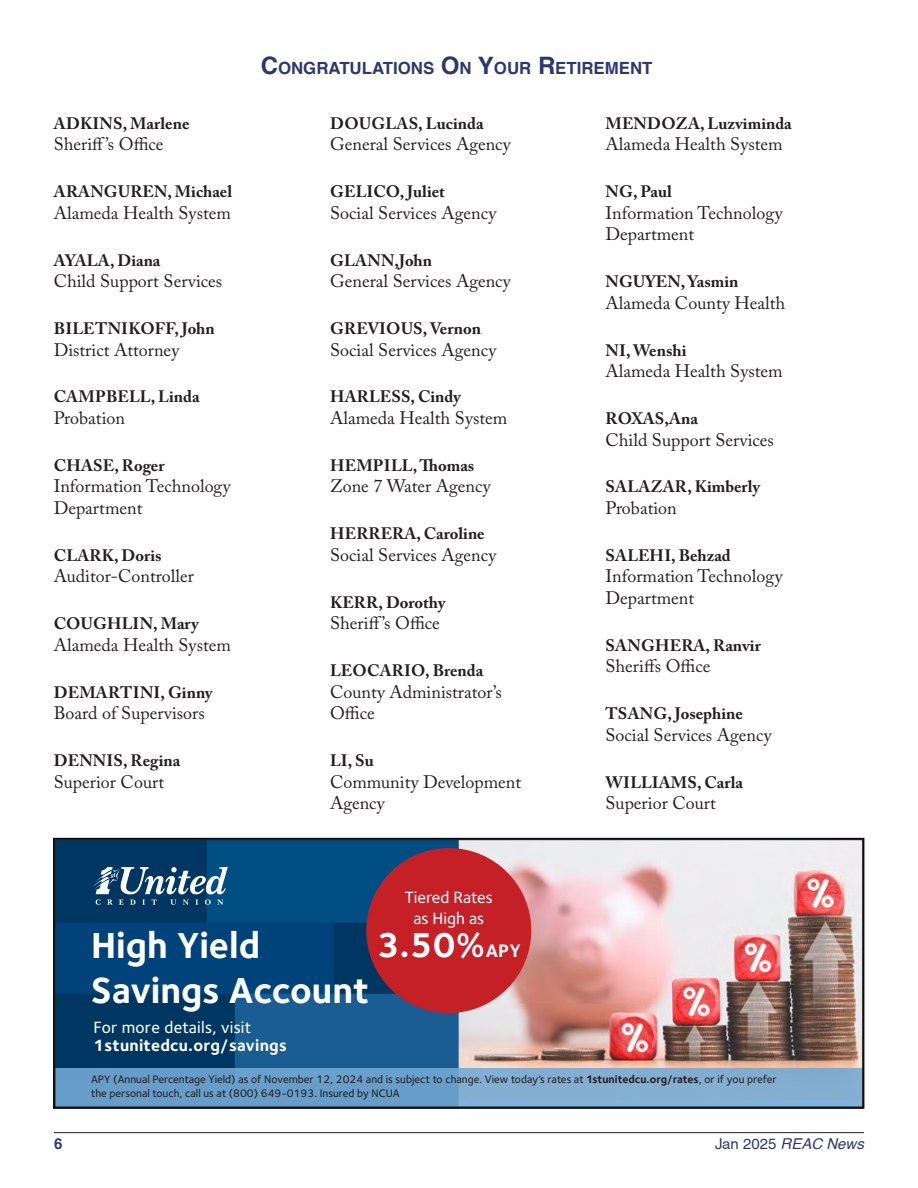
<style>
.page{position:relative;width:918px;height:1188px;background:#fff}
.page>*{position:absolute;margin:0;border:0;box-sizing:border-box;transform-origin:0 0}
.t1{font:700 37.5px "Foundry Sterling";color:#fff}
.t2{font:700 35.55px "Foundry Sterling";color:#fff}
.List_left_aligned{font:18px/21.6px "Adobe Caslon Pro";color:#231f20}
.t3{font:700 16.8px/18.8px "Foundry Sterling";letter-spacing:.01em;color:#fff}
.Section_title{font:700 16.8px "Helvetica";color:#2b3971}
.t4{font:500 16.8px/20.2px "Foundry Sterling";color:#fff;text-align:center}
.List_names_bold{font:700 16.5px "Adobe Caslon Pro";color:#231f20}
.t5{font:italic 15px "Helvetica";color:#2b3971}
.t6{font:700 15px "Helvetica";color:#2b3971}
.t7{font:500 11.25px/14.1px "Foundry Sterling";color:#231f20}
.s1{font-size:24px}
.s2{font-size:18.75px}
.s3{font-weight:500}
.s4{font-weight:700}
.s5{font-style:normal}
</style>
<div class="page">
<hr style="left:54px;top:1132px;width:810px;height:1px;background:#231f20">
<img style="left:459px;top:841px;width:402px;height:228px">
<img style="left:57px;top:841px;width:402px;height:228px">
<div style="left:55px;top:1069px;width:809px;height:39px;background:linear-gradient(to right,#5f9ac7,#8ab3d5)"></div>
<div style="left:366px;top:848px;width:165px;height:165px;background:#c52026;border-radius:50%"></div>
<svg style="left:91px;top:867px;width:137px;height:38px"></svg>
<p class="List_names_bold" style="left:54px;top:113px;width:137px">ADKINS, Marlene</p>
<p class="List_left_aligned" style="left:54px;top:133px;width:111px">Sheriff’s Office</p>
<p class="List_names_bold" style="left:54px;top:182px;width:180px">ARANGUREN, Michael</p>
<p class="List_left_aligned" style="left:54px;top:202px;width:179px">Alameda Health System</p>
<p class="List_names_bold" style="left:54px;top:250px;width:108px">AYALA, Diana</p>
<p class="List_left_aligned" style="left:54px;top:270px;width:170px">Child Support Services</p>
<p class="List_names_bold" style="left:54px;top:319px;width:163px">BILETNIKOFF, John</p>
<p class="List_left_aligned" style="left:54px;top:338px;width:127px">District Attorney</p>
<p class="List_names_bold" style="left:54px;top:387px;width:147px">CAMPBELL, Linda</p>
<p class="List_left_aligned" style="left:54px;top:407px;width:73px">Probation</p>
<p class="List_names_bold" style="left:54px;top:455px;width:112px">CHASE, Roger</p>
<p class="List_left_aligned" style="left:54px;top:475px;width:179px">Information Technology<br>Department</p>
<p class="List_names_bold" style="left:54px;top:545px;width:109px">CLARK, Doris</p>
<p class="List_left_aligned" style="left:54px;top:565px;width:142px">Auditor-Controller</p>
<p class="List_names_bold" style="left:54px;top:614px;width:146px">COUGHLIN, Mary</p>
<p class="List_left_aligned" style="left:54px;top:634px;width:179px">Alameda Health System</p>
<p class="List_names_bold" style="left:54px;top:682px;width:160px">DEMARTINI, Ginny</p>
<p class="List_left_aligned" style="left:54px;top:702px;width:153px">Board of Supervisors</p>
<p class="List_names_bold" style="left:54px;top:751px;width:128px">DENNIS, Regina</p>
<p class="List_left_aligned" style="left:54px;top:770px;width:112px">Superior Court</p>
<p class="Section_title" style="left:261px;top:55px;width:334px"><span class="s1">C</span>ONGRATULATIONS <span class="s1">O</span>N <span class="s1">Y</span>OUR <span class="s1">R</span>ETIREME</p>
<p class="Section_title" style="left:630px;top:55px;width:24px">NT</p>
<p class="List_names_bold" style="left:330px;top:113px;width:155px">DOUGLAS, Lucinda</p>
<p class="List_left_aligned" style="left:330px;top:133px;width:182px">General Services Agency</p>
<p class="List_names_bold" style="left:330px;top:182px;width:116px">GELICO, Juliet</p>
<p class="List_left_aligned" style="left:330px;top:202px;width:168px">Social Services Agency</p>
<p class="List_names_bold" style="left:330px;top:250px;width:104px">GLANN,John</p>
<p class="List_left_aligned" style="left:330px;top:270px;width:182px">General Services Agency</p>
<p class="List_names_bold" style="left:330px;top:319px;width:152px">GREVIOUS, Vernon</p>
<p class="List_left_aligned" style="left:330px;top:338px;width:168px">Social Services Agency</p>
<p class="List_names_bold" style="left:330px;top:387px;width:132px">HARLESS, Cindy</p>
<p class="List_left_aligned" style="left:330px;top:407px;width:179px">Alameda Health System</p>
<p class="List_names_bold" style="left:330px;top:455px;width:146px">HEMPILL, Thomas</p>
<p class="List_left_aligned" style="left:330px;top:475px;width:162px">Zone 7 Water Agency</p>
<p class="List_names_bold" style="left:330px;top:524px;width:156px">HERRERA, Caroline</p>
<p class="List_left_aligned" style="left:330px;top:544px;width:168px">Social Services Agency</p>
<p class="List_names_bold" style="left:330px;top:592px;width:117px">KERR, Dorothy</p>
<p class="List_left_aligned" style="left:330px;top:612px;width:111px">Sheriff’s Office</p>
<p class="List_names_bold" style="left:330px;top:661px;width:155px">LEOCARIO, Brenda</p>
<p class="List_left_aligned" style="left:330px;top:680px;width:173px">County Administrator’s<br>Office</p>
<p class="List_names_bold" style="left:330px;top:751px;width:45px">LI, Su</p>
<p class="List_left_aligned" style="left:330px;top:770px;width:193px">Community Development<br>Agency</p>
<p class="List_names_bold" style="left:606px;top:113px;width:188px">MENDOZA, Luzviminda</p>
<p class="List_left_aligned" style="left:605px;top:133px;width:179px">Alameda Health System</p>
<p class="List_names_bold" style="left:606px;top:182px;width:68px">NG, Paul</p>
<p class="List_left_aligned" style="left:605px;top:202px;width:179px">Information Technology<br>Department</p>
<p class="List_names_bold" style="left:606px;top:272px;width:134px">NGUYEN, Yasmin</p>
<p class="List_left_aligned" style="left:605px;top:292px;width:181px">Alameda County Health</p>
<p class="List_names_bold" style="left:606px;top:340px;width:82px">NI, Wenshi</p>
<p class="List_left_aligned" style="left:605px;top:360px;width:179px">Alameda Health System</p>
<p class="List_names_bold" style="left:606px;top:409px;width:94px">ROXAS,Ana</p>
<p class="List_left_aligned" style="left:605px;top:428px;width:170px">Child Support Services</p>
<p class="List_names_bold" style="left:606px;top:477px;width:156px">SALAZAR, Kimberly</p>
<p class="List_left_aligned" style="left:605px;top:497px;width:73px">Probation</p>
<p class="List_names_bold" style="left:606px;top:545px;width:127px">SALEHI, Behzad</p>
<p class="List_left_aligned" style="left:605px;top:565px;width:179px">Information Technology<br>Department</p>
<p class="List_names_bold" style="left:606px;top:635px;width:157px">SANGHERA, Ranvir</p>
<p class="List_left_aligned" style="left:605px;top:655px;width:107px">Sheriffs Office</p>
<p class="List_names_bold" style="left:606px;top:704px;width:139px">TSANG, Josephine</p>
<p class="List_left_aligned" style="left:605px;top:724px;width:168px">Social Services Agency</p>
<p class="List_names_bold" style="left:606px;top:772px;width:139px">WILLIAMS, Carla</p>
<p class="List_left_aligned" style="left:605px;top:792px;width:112px">Superior Court</p>
<p class="t4" style="left:405px;top:888px;width:89px">Tiered Rates as High as</p>
<p class="t1" style="left:91px;top:923px;width:171px">High Yield</p>
<p class="t2" style="left:377px;top:924px;width:146px">3.50%<span class="s2">APY</span></p>
<p class="t1" style="left:91px;top:968px;width:280px">Savings Account</p>
<p class="t3" style="left:93px;top:1018px;width:195px"><span class="s3">For more details, visit<br></span>1stunitedcu.org/savings</p>
<p class="t7" style="left:91px;top:1072px;width:687px">APY (Annual Percentage Yield) as of November 12, 2024 and is subject to change. View today’s rates at <span class="s4">1stunitedcu.org/rates</span>, or if you prefer the personal touch, call us at (800) 649-0193. Insured by NCUA</p>
<p class="t6" style="left:54px;top:1132px;width:10px">6</p>
<p class="t5" style="left:715px;top:1132px;width:150px"><span class="s5">Jan 2025</span> REAC News</p>
</div>
